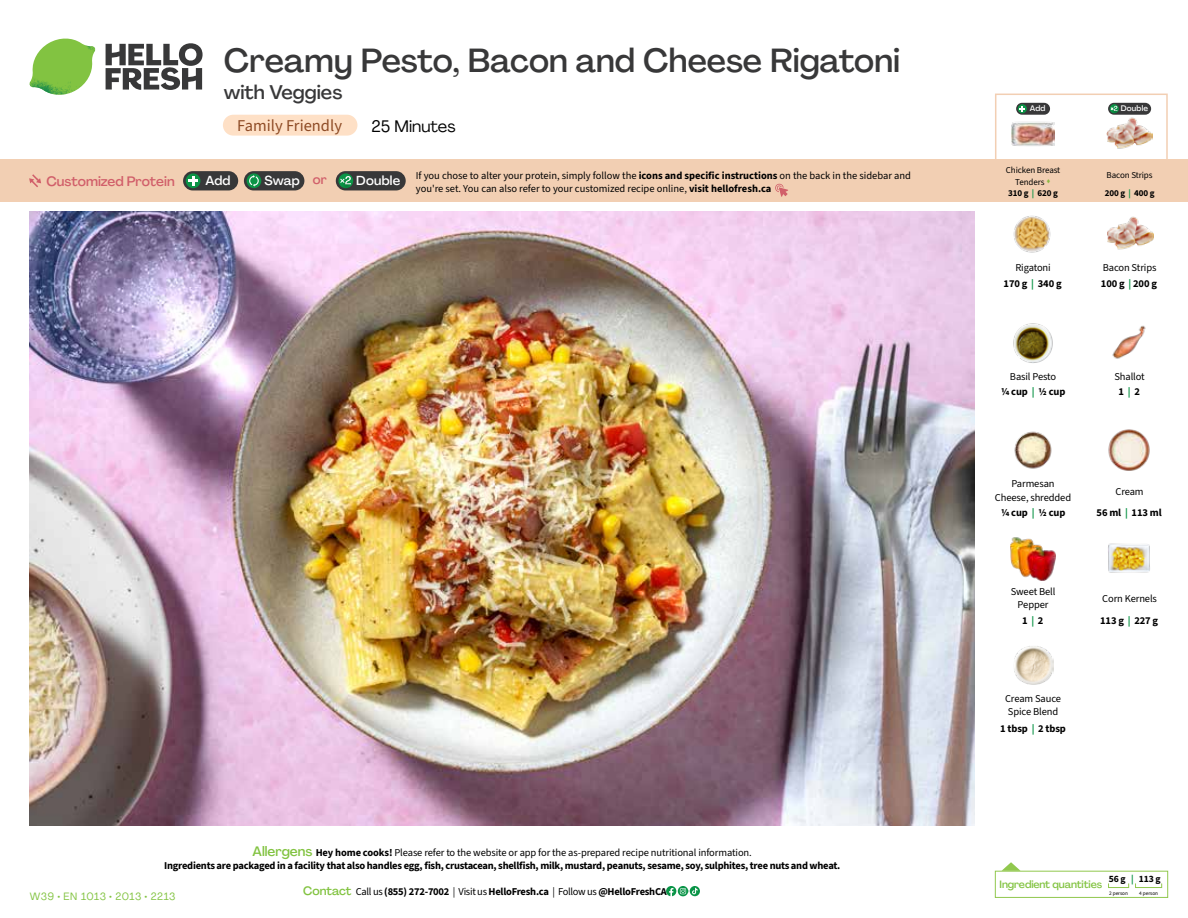
<style>
.page{position:relative;width:1188px;height:918px;background:#fff}
.page>*{position:absolute;margin:0;border:0;box-sizing:border-box;transform-origin:0 0}
.t1{font:500 33px "Agrandir";color:#383839}
.t2{font:500 19.5px "Agrandir";color:#383839}
.t3{font:16.5px "Source Sans 3";color:#8e4b25}
.t4{font:16.5px "Agrandir";color:#000}
.t5{font:500 13.5px "Agrandir";color:#d15f6a}
.t6{font:500 12.9px "Agrandir";letter-spacing:.015em;color:#fff}
.t7{font:10.5px/13.5px "Source Sans 3";letter-spacing:-.02em;color:#000;text-align:center}
.t8{font:10.5px/13.5px "Source Sans 3";letter-spacing:-.01em;color:#000;text-align:center}
.t9{font:500 10.5px "Agrandir";letter-spacing:-.01em;color:#82c341}
.t10{font:10.5px "Agrandir";letter-spacing:.05em;color:#82c341}
.t11{font:9.6px "Source Sans 3";color:#000}
.t12{font:9px/11.4px "Source Sans 3";letter-spacing:-.01em;color:#000}
.t13{font:500 7.95px "Agrandir";letter-spacing:.025em;color:#fff}
.t14{font:5.25px "Source Sans 3";letter-spacing:-.01em;color:#000}
.s1{color:#8cba42}
.s2{font-style:inherit}
.s3{color:#0b9446}
.s4{color:#d15f6a}
.s5{font-family:"Agrandir";font-weight:500;font-size:13.5px;color:#82c341}
.s6{font-family:"Agrandir";font-weight:500;font-size:12px;color:#82c341}
</style>
<div class="page">
<svg style="left:106px;top:43px;width:97px;height:47px"></svg>
<svg style="left:34px;top:39px;width:59px;height:38px"></svg>
<img style="left:65px;top:39px;width:30px;height:25px">
<img style="left:33px;top:60px;width:56px;height:10px">
<img style="left:29px;top:64px;width:58px;height:31px">
<img style="left:64px;top:70px;width:25px;height:24px">
<img style="left:30px;top:211px;width:945px;height:615px">
<svg style="left:690px;top:886px;width:10px;height:10px"></svg>
<svg style="left:666px;top:886px;width:32px;height:10px"></svg>
<svg style="left:1002px;top:862px;width:19px;height:9px"></svg>
<div style="left:995px;top:871px;width:173px;height:27px;border:1px solid #91c84e"></div>
<div style="left:1108px;top:883px;width:21px;height:5px;border:1px solid #91c84e"></div>
<div style="left:1135px;top:883px;width:27px;height:5px;border:1px solid #91c84e"></div>
<img style="left:1013px;top:323px;width:40px;height:40px">
<img style="left:1112px;top:325px;width:34px;height:34px">
<img style="left:1014px;top:431px;width:38px;height:38px">
<img style="left:1108px;top:429px;width:42px;height:42px">
<img style="left:1011px;top:537px;width:45px;height:44px">
<img style="left:1108px;top:543px;width:42px;height:30px">
<img style="left:1014px;top:646px;width:39px;height:39px">
<img style="left:1108px;top:216px;width:45px;height:34px">
<img style="left:1013px;top:215px;width:38px;height:38px">
<div style="left:0;top:160px;width:1188px;height:42px;background:#f2cfb3"></div>
<svg style="left:29px;top:174px;width:12px;height:13px"></svg>
<div style="left:336px;top:171px;width:70px;height:19px;background:#383839;border-radius:10px"></div>
<svg style="left:338px;top:173px;width:15px;height:15px"></svg>
<div style="left:341px;top:180px;width:11px;height:11px;background:#000;opacity:.35"></div>
<svg style="left:339px;top:176px;width:12px;height:8px"></svg>
<div style="left:244px;top:171px;width:60px;height:19px;background:#383839;border-radius:10px"></div>
<div style="left:247px;top:173px;width:14px;height:15px;background:#0b9446;border-radius:50%"></div>
<svg style="left:249px;top:175px;width:10px;height:12px"></svg>
<div style="left:183px;top:171px;width:55px;height:19px;background:#383839;border-radius:10px"></div>
<div style="left:186px;top:173px;width:14px;height:15px;background:#0b9446;border-radius:50%"></div>
<svg style="left:188px;top:176px;width:10px;height:10px"></svg>
<svg style="left:775px;top:183px;width:13px;height:14px"></svg>
<div style="left:995px;top:94px;width:173px;height:69px;border:2px solid #f2cfb3"></div>
<img style="left:1107px;top:111px;width:45px;height:38px">
<img style="left:1011px;top:114px;width:44px;height:32px">
<div style="left:1108px;top:103px;width:43px;height:12px;background:#383839;border-radius:6px"></div>
<svg style="left:1110px;top:104px;width:9px;height:9px"></svg>
<div style="left:1112px;top:108px;width:6px;height:7px;background:#000;opacity:.35"></div>
<svg style="left:1110px;top:106px;width:8px;height:8px"></svg>
<div style="left:1016px;top:103px;width:34px;height:12px;background:#383839;border-radius:6px"></div>
<svg style="left:1018px;top:104px;width:9px;height:9px"></svg>
<svg style="left:1019px;top:106px;width:6px;height:6px"></svg>
<div style="left:223px;top:115px;width:134px;height:21px;background:#fee0c6;border-radius:10px"></div>
<h1 class="t1" style="left:224px;top:40px;width:678px">Creamy Pesto, Bacon and Cheese Rigatoni</h1>
<h2 class="t2" style="left:224px;top:80px;width:120px">with Veggies</h2>
<h3 class="t4" style="left:372px;top:116px;width:86px">25 Minutes</h3>
<h3 class="t3" style="left:237px;top:115px;width:106px">Family Friendly</h3>
<p class="t13" style="left:1030px;top:104px;width:17px">Add</p>
<p class="t13" style="left:1121px;top:104px;width:29px">Double</p>
<p class="t12" style="left:1006px;top:164px;width:56px;text-align:center">Chicken Breast<br>Tenders <span class="s1">▲<br></span><span class="s2">310 g</span> <span class="s3">|</span> <span class="s2">620 g</span></p>
<p class="t8" style="left:416px;top:168px;width:497px;text-align:left">If you chose to alter your protein, simply follow the <span class="s2">icons and specific instructions</span> on the back in the sidebar and you're set. You can also refer to your customized recipe online, <span class="s2">visit hellofresh.ca</span></p>
<p class="t5" style="left:46px;top:173px;width:130px">Customized Protein</p>
<p class="t6" style="left:205px;top:172px;width:27px">Add</p>
<p class="t6" style="left:264px;top:172px;width:64px">Swap <span class="s4">or</span></p>
<p class="t6" style="left:356px;top:172px;width:45px">Double</p>
<p class="t12" style="left:1105px;top:167px;width:51px;line-height:17.5px">Bacon Strips<br><span class="s2">200 g</span> <span class="s3">|</span> <span class="s2">400 g</span></p>
<p class="t8" style="left:1004px;top:259px;width:60px;line-height:16.5px">Rigatoni<br><span class="s2">170 g</span> <span class="s3">|</span> <span class="s2">340 g</span></p>
<p class="t8" style="left:1101px;top:259px;width:58px;line-height:16.6px;text-align:left">Bacon Strips<br><span class="s2">100 g</span> <span class="s3">|</span> <span class="s2">200 g</span></p>
<p class="t7" style="left:1001px;top:369px;width:66px;line-height:15px"><span class="s2">Basil Pesto<br></span>1/4 cup <span class="s3">|</span> 1/2 cup</p>
<p class="t8" style="left:1114px;top:369px;width:32px;line-height:15.1px">Shallot<br><span class="s2">1</span> <span class="s3">|</span> <span class="s2">2</span></p>
<p class="t7" style="left:164px;top:846px;width:678px"><span class="s5">Allergens</span> Hey home cooks! <span class="s2">Please refer to the website or app for the as-prepared recipe nutritional information.<br></span>Ingredients are packaged in a facility that also handles egg, fish, crustacean, shellfish, milk, mustard, peanuts, sesame, soy, sulphites, tree nuts and wheat.</p>
<p class="t10" style="left:30px;top:890px;width:147px">W39 • EN 1013 • 2013 • 2213</p>
<p class="t7" style="left:303px;top:885px;width:365px"><span class="s6">Contact</span> <span class="s2">Call us</span> (855) 272-7002 <span class="s2">| Visit us</span> HelloFresh.ca <span class="s2">| Follow us</span> @HelloFreshCA</p>
<p class="t8" style="left:995px;top:477px;width:78px">Parmesan<br>Cheese, shredded</p>
<p class="t7" style="left:1001px;top:506px;width:66px">1/4 cup <span class="s3">|</span> 1/2 cup</p>
<p class="t7" style="left:1097px;top:480px;width:67px;line-height:21.5px"><span class="s2">Cream<br></span>56 ml <span class="s3">|</span> 113 ml</p>
<p class="t8" style="left:1011px;top:584px;width:46px">Sweet Bell<br>Pepper</p>
<p class="t7" style="left:1022px;top:614px;width:23px">1 <span class="s3">|</span> 2</p>
<p class="t8" style="left:1005px;top:692px;width:57px;text-align:left">Cream Sauce<br>Spice Blend</p>
<p class="t7" style="left:1000px;top:722px;width:67px">1 tbsp <span class="s3">|</span> 2 tbsp</p>
<p class="t8" style="left:1100px;top:587px;width:60px;line-height:22.5px;text-align:left">Corn Kernels<br><span class="s2">113 g</span> <span class="s3">|</span> <span class="s2">227 g</span></p>
<p class="t11" style="left:1109px;top:873px;width:53px">56 g <span class="s3">|</span> 113 g</p>
<p class="t14" style="left:1109px;top:890px;width:20px">2 person</p>
<p class="t14" style="left:1139px;top:890px;width:20px">4 person</p>
<p class="t9" style="left:1000px;top:878px;width:104px">Ingredient quantities</p>
</div>
